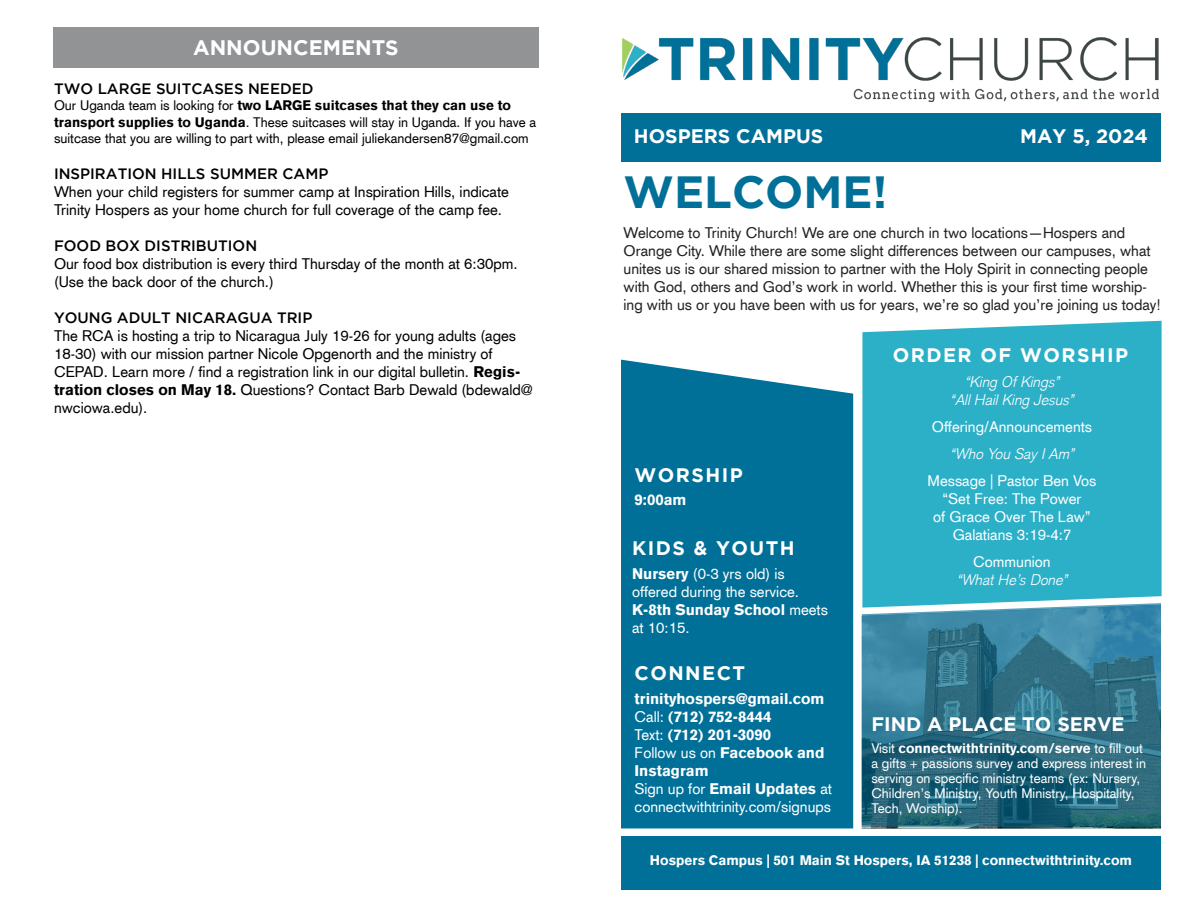
<style>
.page{position:relative;width:1188px;height:918px;background:#fff}
.page>*{position:absolute;margin:0;border:0;box-sizing:border-box;transform-origin:0 0}
.t1{font:700 45px "Gotham";color:#007098}
.t2{font:700 21px "Gotham";color:#fff}
.t3{font:700 19.5px "Gotham";letter-spacing:.075em;color:#fff}
.t4{font:700 19.5px "Gotham";color:#fff}
.t5{font:15px/18px "Akzidenz Grotesk CE";color:#000}
.t6{font:15px/18px "Akzidenz Grotesk CE";color:#231f20}
.t7{font:15px/18px "Akzidenz Grotesk CE";color:#fff}
.t8{font:900 15px "Akzidenz Grotesk CE";color:#fff}
.t9{font:500 15px "Gotham";color:#000}
.t10{font:italic 300 15px "Akzidenz Grotesk";color:#fff}
.t11{font:13.5px/16.5px "Akzidenz Grotesk CE";color:#000}
.t12{font:13.5px/15px "Akzidenz Grotesk CE";color:#fff}
.t13{font:900 13.5px "Akzidenz Grotesk CE";color:#fff}
.s1{font-weight:900}
.s2{font-weight:400}
</style>
<div class="page">
<div style="left:862px;top:321px;width:300px;height:282px;background:#2cb0c8"></div>
<div style="left:621px;top:360px;width:232px;height:468px;background:#007098"></div>
<svg style="left:862px;top:603px;width:299px;height:224px;background:#32748b"></svg>
<div style="left:53px;top:27px;width:486px;height:41px;background:#919394"></div>
<img style="left:622px;top:38px;width:536px;height:63px">
<div style="left:621px;top:113px;width:540px;height:49px;background:#007098"></div>
<div style="left:621px;top:836px;width:540px;height:54px;background:#007098"></div>
<p class="t2" style="left:193px;top:36px;width:207px">ANNOUNCEMENTS</p>
<p class="t9" style="left:54px;top:80px;width:261px">TWO LARGE SUITCASES NEEDED</p>
<p class="t11" style="left:54px;top:97px;width:484px">Our Uganda team is looking for <span class="s1">two LARGE suitcases that they can use to transport supplies to Uganda</span>. These suitcases will stay in Uganda. If you have a suitcase that you are willing to part with, please email juliekandersen87@gmail.com</p>
<p class="t9" style="left:54px;top:166px;width:276px">INSPIRATION HILLS SUMMER CAMP</p>
<p class="t5" style="left:54px;top:183px;width:457px">When your child registers for summer camp at Inspiration Hills, indicate<br>Trinity Hospers as your home church for full coverage of the camp fee.</p>
<p class="t9" style="left:54px;top:238px;width:205px">FOOD BOX DISTRIBUTION</p>
<p class="t5" style="left:54px;top:255px;width:465px">Our food box distribution is every third Thursday of the month at 6:30pm. (Use the back door of the church.)</p>
<p class="t9" style="left:54px;top:310px;width:260px">YOUNG ADULT NICARAGUA TRIP</p>
<p class="t5" style="left:54px;top:327px;width:480px">The RCA is hosting a trip to Nicaragua July 19-26 for young adults (ages 18-30) with our mission partner Nicole Opgenorth and the ministry of CEPAD. Learn more / find a registration link in our digital bulletin. <span class="s1">Regis&shy;tration closes on May 18.</span> Questions? Contact Barb Dewald (bdewald@ nwciowa.edu).</p>
<p class="t4" style="left:634px;top:125px;width:191px">HOSPERS CAMPUS</p>
<p class="t3" style="left:1020px;top:125px;width:129px">MAY 5, 2024</p>
<p class="t1" style="left:624px;top:166px;width:265px">WELCOME!</p>
<p class="t6" style="left:624px;top:224px;width:539px">Welcome to Trinity Church! We are one church in two locations—Hospers and Orange City. While there are some slight differences between our campuses, what unites us is our shared mission to partner with the Holy Spirit in connecting people with God, others and God’s work in world. Whether this is your first time worship&shy;ing with us or you have been with us for years, we’re so glad you’re joining us today!</p>
<p class="t3" style="left:635px;top:463px;width:110px">WORSHIP</p>
<p class="t8" style="left:635px;top:490px;width:53px">9:00am</p>
<p class="t3" style="left:632px;top:537px;width:164px">KIDS &amp; YOUTH</p>
<p class="t7" style="left:632px;top:564px;width:197px"><span class="s1">Nursery</span> (0-3 yrs old) is offered during the service.<br><span class="s1">K-8th Sunday School</span> meets at 10:15.</p>
<p class="t3" style="left:635px;top:662px;width:112px">CONNECT</p>
<p class="t8" style="left:635px;top:689px;width:191px">trinityhospers@gmail.com</p>
<p class="t8" style="left:635px;top:707px;width:139px"><span class="s2">Call:</span> (712) 752-8444</p>
<p class="t8" style="left:635px;top:725px;width:138px"><span class="s2">Text:</span> (712) 201-3090</p>
<p class="t8" style="left:635px;top:743px;width:192px"><span class="s2">Follow us on</span> Facebook and</p>
<p class="t8" style="left:635px;top:761px;width:76px">Instagram</p>
<p class="t8" style="left:635px;top:779px;width:199px"><span class="s2">Sign up for</span> Email Updates <span class="s2">at</span></p>
<p class="t7" style="left:635px;top:798px;width:198px">connectwithtrinity.com/signups</p>
<p class="t3" style="left:893px;top:344px;width:237px">ORDER OF WORSHIP</p>
<p class="t10" style="left:965px;top:373px;width:96px">“King Of Kings”</p>
<p class="t10" style="left:950px;top:391px;width:125px">“All Hail King Jesus”</p>
<p class="t7" style="left:932px;top:417px;width:162px">Offering/Announcements</p>
<p class="t10" style="left:950px;top:445px;width:125px">“Who You Say I Am”</p>
<p class="t7" style="left:928px;top:471px;width:170px">Message | Pastor Ben Vos</p>
<p class="t7" style="left:942px;top:489px;width:141px">“Set Free: The Power</p>
<p class="t7" style="left:933px;top:507px;width:159px">of Grace Over The Law”</p>
<p class="t7" style="left:953px;top:525px;width:120px">Galatians 3:19-4:7</p>
<p class="t7" style="left:973px;top:552px;width:79px">Communion</p>
<p class="t10" style="left:957px;top:571px;width:112px">“What He’s Done”</p>
<p class="t4" style="left:871px;top:713px;width:255px">FIND A PLACE TO SERVE</p>
<p class="t12" style="left:871px;top:740px;width:276px">Visit <span class="s1">connectwithtrinity.com/serve</span> to fill out a gifts + passions survey and express interest in serving on specific ministry teams (ex: Nursery, Children’s Ministry, Youth Ministry, Hospitality, Tech, Worship).</p>
<p class="t13" style="left:650px;top:851px;width:484px">Hospers Campus | 501 Main St Hospers, IA 51238 | connectwithtrinity.com</p>
</div>
